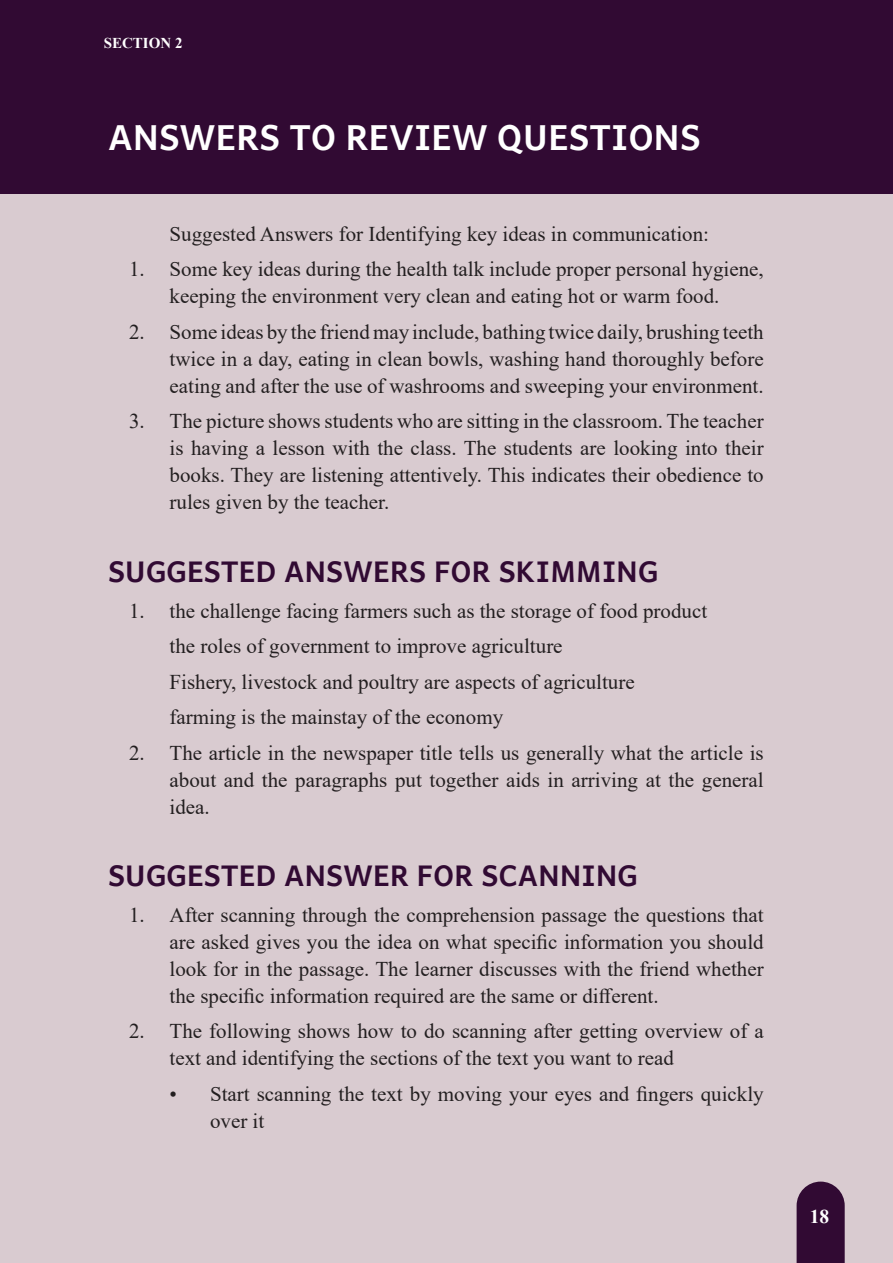
<style>
.page{position:relative;width:893px;height:1263px;background:#d9cbd0}
.page>*{position:absolute;margin:0;border:0;box-sizing:border-box;transform-origin:0 0}
.Review_Questions_header{font:700 34.5px "Andika";color:#fff}
.Review_questions_subheading{font:700 28.5px "Andika";color:#310a33}
.Review_Questions_indent{font:21px/27px "Times New Roman";color:#231f20;text-align:justify}
.Review_Questions_body{font:21px "Times New Roman";color:#231f20}
.Review_Questions_indent_sub{font:21px/27px "Times New Roman";color:#231f20}
.t1{font:700 19.5px "Times New Roman";color:#fff}
.t2{font:700 15px "Times New Roman";color:#fff}
</style>
<div class="page">
<svg style="left:797px;top:1181px;width:48px;height:82px;background:#3d183e"></svg>
<div style="left:0;top:0;width:893px;height:193px;background:#310a33"></div>
<p class="t2" style="left:104px;top:32px;width:80px">SECTION 2</p>
<p class="Review_Questions_header" style="left:108px;top:118px;width:594px">ANSWERS TO REVIEW QUESTIONS</p>
<p class="Review_Questions_body" style="left:170px;top:219px;width:541px">Suggested Answers for Identifying key ideas in communication:</p>
<p class="Review_Questions_indent" style="left:129px;top:255px;width:636px;text-align:center">1. Some key ideas during the health talk include proper personal hygiene, keeping the environment very clean and eating hot or warm food.</p>
<p class="Review_Questions_indent" style="left:170px;top:318px;width:596px;text-indent:-40px">2. Some ideas by the friend may include, bathing twice daily, brushing teeth twice in a day, eating in clean bowls, washing hand thoroughly before eating and after the use of washrooms and sweeping your environment.</p>
<p class="Review_Questions_indent" style="left:170px;top:407px;width:596px;text-indent:-40px">3. The picture shows students who are sitting in the classroom. The teacher is having a lesson with the class. The students are looking into their books. They are listening attentively. This indicates their obedience to rules given by the teacher.</p>
<p class="Review_questions_subheading" style="left:108px;top:555px;width:552px">SUGGESTED ANSWERS FOR SKIMMING</p>
<p class="Review_Questions_indent" style="left:129px;top:596px;width:580px">1. the challenge facing farmers such as the storage of food product</p>
<p class="Review_Questions_body" style="left:170px;top:631px;width:395px">the roles of government to improve agriculture</p>
<p class="Review_Questions_body" style="left:170px;top:667px;width:467px">Fishery, livestock and poultry are aspects of agriculture</p>
<p class="Review_Questions_body" style="left:170px;top:702px;width:335px">farming is the mainstay of the economy</p>
<p class="Review_Questions_indent" style="left:170px;top:738px;width:596px;text-indent:-40px">2. The article in the newspaper title tells us generally what the article is about and the paragraphs put together aids in arriving at the general idea.</p>
<p class="Review_questions_subheading" style="left:108px;top:859px;width:532px">SUGGESTED ANSWER FOR SCANNING</p>
<p class="Review_Questions_indent" style="left:170px;top:900px;width:596px;text-indent:-40px">1. After scanning through the comprehension passage the questions that are asked gives you the idea on what specific information you should look for in the passage. The learner discusses with the friend whether the specific information required are the same or different.</p>
<p class="Review_Questions_indent" style="left:170px;top:1017px;width:596px;text-indent:-40px">2. The following shows how to do scanning after getting overview of a text and identifying the sections of the text you want to read</p>
<p class="Review_Questions_indent_sub" style="left:210px;top:1079px;width:555px;text-indent:-40px">• Start scanning the text by moving your eyes and fingers quickly over it</p>
<p class="t1" style="left:810px;top:1202px;width:21px">18</p>
</div>
